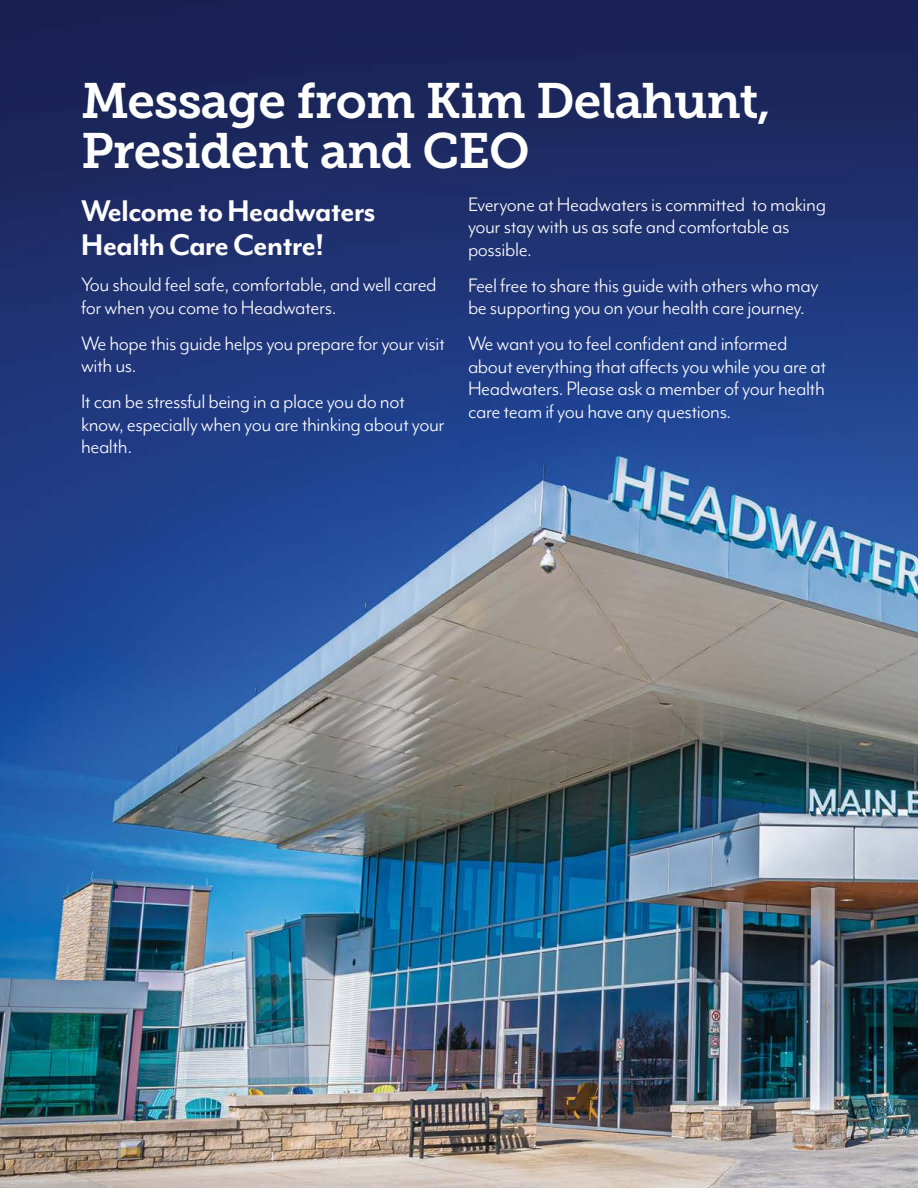
<style>
.page{position:relative;width:918px;height:1188px;background:#fff}
.page>*{position:absolute;margin:0;border:0;box-sizing:border-box;transform-origin:0 0}
.Heading_1{font:49.5px/49.5px "Museo Slab 700";letter-spacing:-.02em;color:#fff}
.Sub_Heading2{font:700 34.5px/34.5px "Mr Eaves Mod OT";letter-spacing:-.03em;color:#fff}
.Paragraph_1{font:22.5px/22.5px "Mr Eaves Mod OT";letter-spacing:-.02em;color:#fff}
</style>
<div class="page">
<img style="left:0;top:0;width:918px;height:1188px">
<h1 class="Heading_1" style="left:81px;top:77px;width:692px">Message from Kim Delahunt,<br>President and CEO</h1>
<h2 class="Sub_Heading2" style="left:81px;top:193px;width:296px">Welcome to Headwaters<br>Health Care Centre!</h2>
<p class="Paragraph_1" style="left:81px;top:273px;width:357px">You should feel safe, comfortable, and well cared for when you come to Headwaters.</p>
<p class="Paragraph_1" style="left:81px;top:332px;width:365px">We hope this guide helps you prepare for your visit with us.</p>
<p class="Paragraph_1" style="left:81px;top:390px;width:365px">It can be stressful being in a place you do not know, especially when you are thinking about your health.</p>
<p class="Paragraph_1" style="left:468px;top:193px;width:360px">Everyone at Headwaters is committed to making your stay with us as safe and comfortable as possible.</p>
<p class="Paragraph_1" style="left:468px;top:274px;width:352px">Feel free to share this guide with others who may be supporting you on your health care journey.</p>
<p class="Paragraph_1" style="left:468px;top:332px;width:360px">We want you to feel confident and informed about everything that affects you while you are at Headwaters. Please ask a member of your health care team if you have any questions.</p>
</div>
